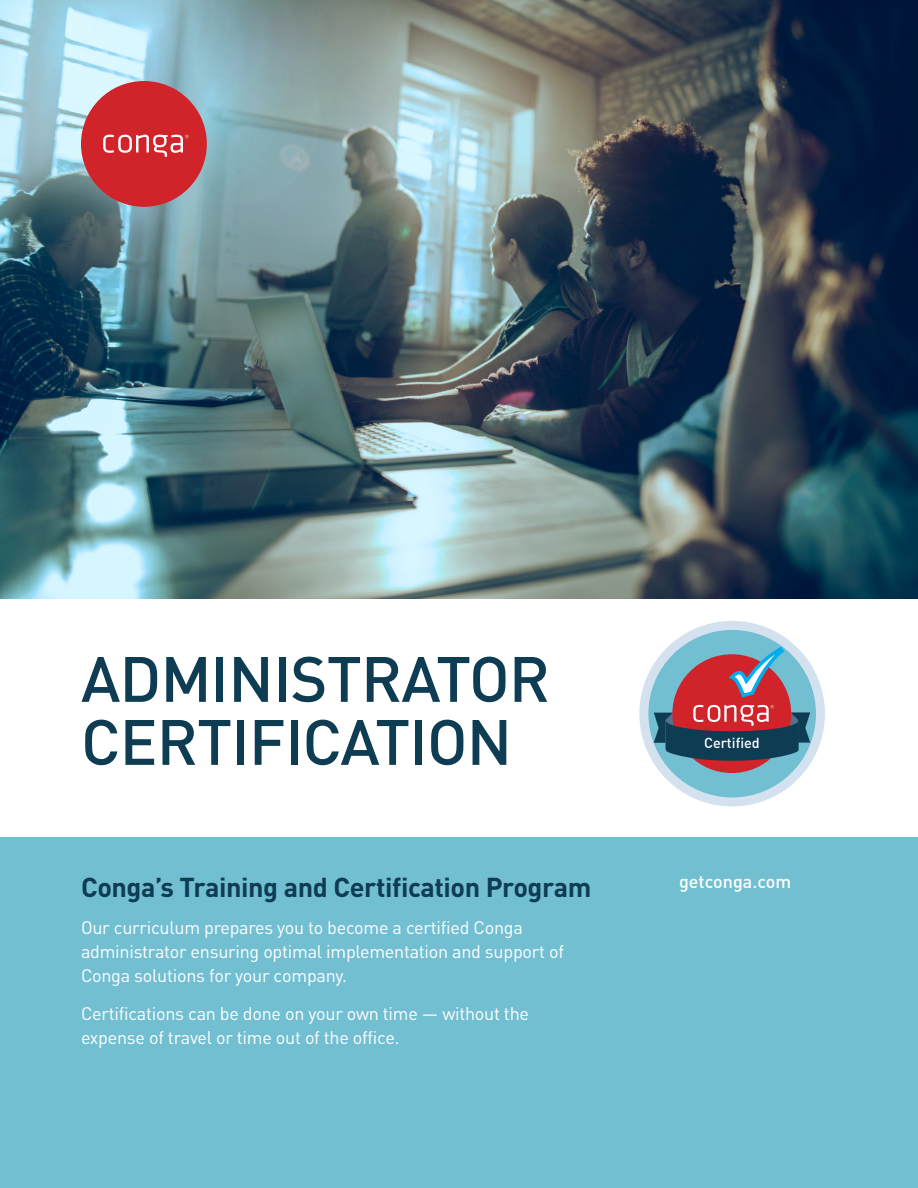
<style>
.page{position:relative;width:918px;height:1188px;background:#fff}
.page>*{position:absolute;margin:0;border:0;box-sizing:border-box;transform-origin:0 0}
.t1{font:500 63px "DIN";letter-spacing:-.015em;color:#0e3c53}
.body{font:700 27px "DIN";letter-spacing:-.015em;color:#0e3c53}
.body-2{font:18px/24px "DIN";letter-spacing:-.015em;color:#fff}
.t2{font:500 18px "DIN";color:#fff}
.t3{font:500 14.4px "DIN";color:#fff}
</style>
<div class="page">
<img style="left:0;top:0;width:918px;height:598px">
<div style="left:0;top:837px;width:918px;height:351px;background:#72bfd1"></div>
<div style="left:81px;top:81px;width:126px;height:126px;background:#d1232a;border-radius:50%"></div>
<svg style="left:103px;top:135px;width:86px;height:22px"></svg>
<svg style="left:644px;top:625px;width:176px;height:177px;background:#83c4d6"></svg>
<div style="left:639px;top:621px;width:186px;height:186px;border:9px solid #d4e2f0;border-radius:50%"></div>
<div style="left:672px;top:654px;width:119px;height:119px;background:#d1232a;border-radius:50%"></div>
<svg style="left:654px;top:705px;width:156px;height:56px"></svg>
<svg style="left:725px;top:644px;width:62px;height:54px"></svg>
<p class="t1" style="left:81px;top:639px;width:471px">ADMINISTRATOR</p>
<p class="t1" style="left:81px;top:702px;width:433px">CERTIFICATION</p>
<p class="body" style="left:81px;top:869px;width:512px">Conga’s Training and Certification Program</p>
<p class="body-2" style="left:81px;top:915px;width:484px">Our curriculum prepares you to become a certified Conga administrator ensuring optimal implementation and support of<br>Conga solutions for your company.</p>
<p class="body-2" style="left:81px;top:1001px;width:450px">Certifications can be done on your own time — without the expense of travel or time out of the office.</p>
<p class="t3" style="left:704px;top:734px;width:57px">Certified</p>
<p class="t2" style="left:679px;top:870px;width:114px">getconga.com</p>
</div>
